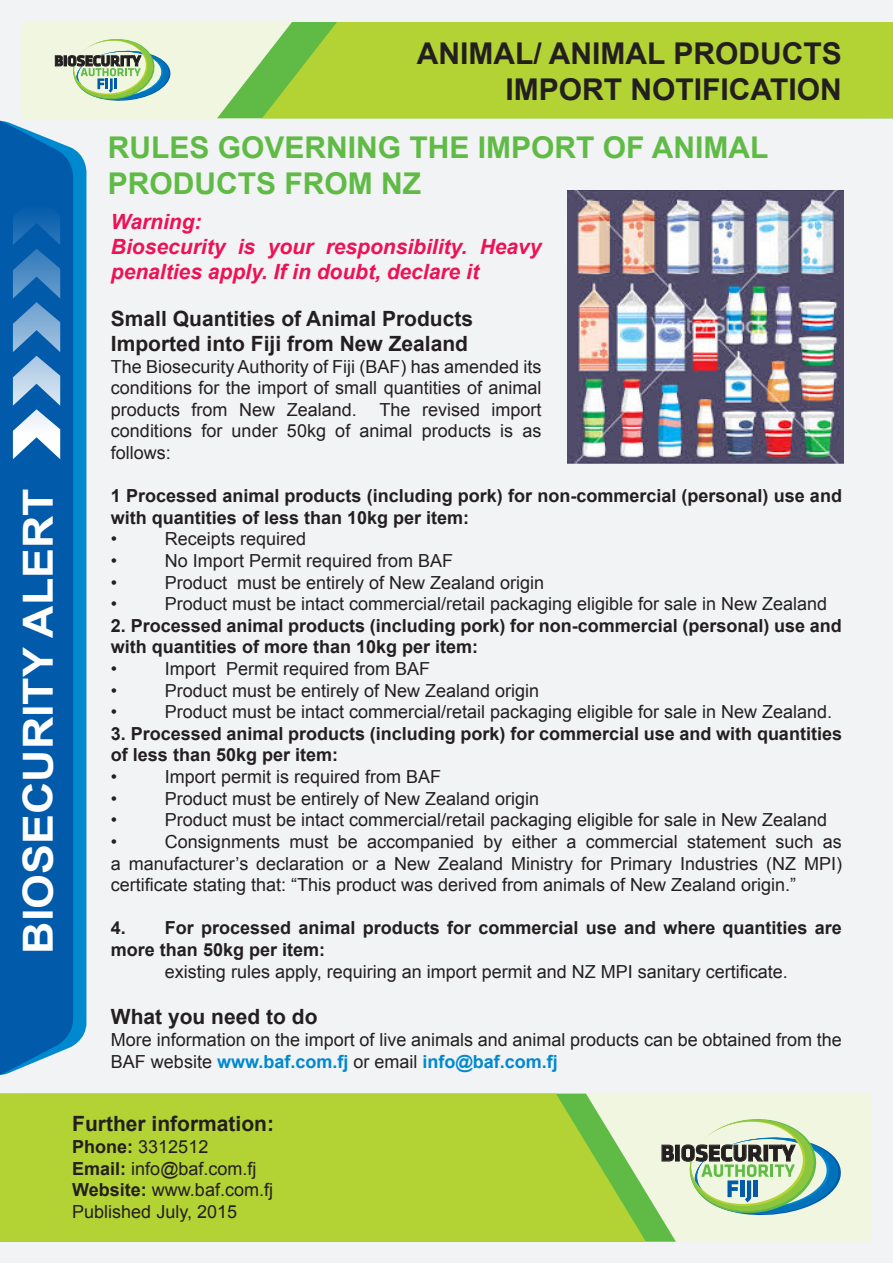
<style>
.page{position:relative;width:893px;height:1263px;background:#f2f3f4}
.page>*{position:absolute;margin:0;border:0;box-sizing:border-box;transform-origin:0 0}
.t1{font:700 41.55px "Arial";color:#fff;scale:1.08 1}
.t2{font:700 30px/36px "Arial";color:#60bb46}
.t3{font:700 30px "Arial";color:#231f20}
.t4{font:700 21px/25.2px "Arial";color:#231f20}
.t5{font:italic 700 21px/25.2px "Arial";color:#ed1255}
.t6{font:18px/21.6px "Arial";color:#231f20;text-align:justify}
.t7{font:700 18px/21.6px "Arial";color:#231f20}
.s1{font-weight:700;color:#0089cf}
.s2{font-weight:700}
</style>
<div class="page">
<div style="left:22px;top:22px;width:849px;height:96px;background:#f0f6df"></div>
<svg style="left:217px;top:60px;width:45px;height:58px"></svg>
<div style="left:262px;top:22px;width:631px;height:96px;background:#b3d234"></div>
<div style="left:22px;top:1093px;width:849px;height:149px;background:#f0f6df"></div>
<svg style="left:646px;top:1144px;width:30px;height:98px"></svg>
<svg style="left:0;top:1093px;width:646px;height:149px;background:#b1d23a"></svg>
<svg style="left:55px;top:39px;width:116px;height:62px"></svg>
<svg style="left:662px;top:1145px;width:11px;height:16px"></svg>
<div style="left:675px;top:1145px;width:4px;height:16px;border:1px solid #231f20"></div>
<svg style="left:681px;top:1119px;width:160px;height:97px"></svg>
<hr style="left:754px;top:1180px;width:4px;height:17px;background:#015aaa">
<div style="left:73px;top:118px;width:13px;height:928px;background:#0089cf"></div>
<div style="left:0;top:118px;width:73px;height:957px;background:#015aaa"></div>
<svg style="left:13px;top:195px;width:47px;height:264px;background:#4988c2"></svg>
<img style="left:567px;top:190px;width:276px;height:273px">
<p class="t1" style="left:11px;top:953px;width:432px;rotate:-90deg">BIOSECURITY ALERT</p>
<p class="t3" style="left:417px;top:34px;width:426px">ANIMAL/ ANIMAL PRODUCTS</p>
<p class="t3" style="left:506px;top:70px;width:338px">IMPORT NOTIFICATION</p>
<p class="t2" style="left:108px;top:131px;width:662px">RULES GOVERNING THE IMPORT OF ANIMAL<br>PRODUCTS FROM NZ</p>
<p class="t5" style="left:111px;top:209px;width:92px">Warning:</p>
<p class="t5" style="left:111px;top:234px;width:432px">Biosecurity is your responsibility. Heavy penalties apply. If in doubt, declare it</p>
<p class="t4" style="left:111px;top:306px;width:364px">Small Quantities of Animal Products<br>Imported into Fiji from New Zealand</p>
<p class="t6" style="left:111px;top:356px;width:432px">The Biosecurity Authority of Fiji (BAF) has amended its conditions for the import of small quantities of animal products from New Zealand.</p>
<p class="t6" style="left:111px;top:399px;width:432px;text-indent:269px">The revised import conditions for under 50kg of animal products is as follows:</p>
<p class="t7" style="left:111px;top:486px;width:732px">1 Processed animal products (including pork) for non-commercial (personal) use and with quantities of less than 10kg per item:</p>
<p class="t6" style="left:111px;top:528px;width:8px">•</p>
<p class="t6" style="left:165px;top:528px;width:143px">Receipts required</p>
<p class="t6" style="left:111px;top:550px;width:8px">•</p>
<p class="t6" style="left:165px;top:550px;width:290px">No Import Permit required from BAF</p>
<p class="t6" style="left:111px;top:572px;width:8px">•</p>
<p class="t6" style="left:165px;top:572px;width:381px">Product must be entirely of New Zealand origin</p>
<p class="t6" style="left:111px;top:593px;width:8px">•</p>
<p class="t6" style="left:165px;top:593px;width:664px">Product must be intact commercial/retail packaging eligible for sale in New Zealand</p>
<p class="t7" style="left:111px;top:615px;width:732px">2. Processed animal products (including pork) for non-commercial (personal) use and with quantities of more than 10kg per item:</p>
<p class="t6" style="left:111px;top:658px;width:8px">•</p>
<p class="t6" style="left:165px;top:658px;width:267px">Import Permit required from BAF</p>
<p class="t6" style="left:111px;top:680px;width:8px">•</p>
<p class="t6" style="left:165px;top:680px;width:376px">Product must be entirely of New Zealand origin</p>
<p class="t6" style="left:111px;top:701px;width:8px">•</p>
<p class="t6" style="left:165px;top:701px;width:669px">Product must be intact commercial/retail packaging eligible for sale in New Zealand.</p>
<p class="t7" style="left:111px;top:723px;width:732px">3. Processed animal products (including pork) for commercial use and with quantities of less than 50kg per item:</p>
<p class="t6" style="left:111px;top:766px;width:8px">•</p>
<p class="t6" style="left:165px;top:766px;width:278px">Import permit is required from BAF</p>
<p class="t6" style="left:111px;top:788px;width:8px">•</p>
<p class="t6" style="left:165px;top:788px;width:376px">Product must be entirely of New Zealand origin</p>
<p class="t6" style="left:111px;top:809px;width:8px">•</p>
<p class="t6" style="left:165px;top:809px;width:664px">Product must be intact commercial/retail packaging eligible for sale in New Zealand</p>
<p class="t6" style="left:111px;top:831px;width:8px">•</p>
<p class="t6" style="left:111px;top:831px;width:732px;text-indent:54px">Consignments must be accompanied by either a commercial statement such as a manufacturer’s declaration or a New Zealand Ministry for Primary Industries (NZ MPI) certificate stating that: “This product was derived from animals of New Zealand origin.”</p>
<p class="t7" style="left:111px;top:918px;width:732px">4. For processed animal products for commercial use and where quantities are more than 50kg per item:</p>
<p class="t6" style="left:165px;top:960px;width:624px">existing rules apply, requiring an import permit and NZ MPI sanitary certificate.</p>
<p class="t4" style="left:111px;top:1005px;width:208px">What you need to do</p>
<p class="t6" style="left:111px;top:1029px;width:732px">More information on the import of live animals and animal products can be obtained from the<br>BAF website <span class="s1">www.baf.com.fj</span> or email <span class="s1">info@baf.com.fj</span></p>
<p class="t4" style="left:72px;top:1112px;width:203px">Further information:</p>
<p class="t6" style="left:72px;top:1136px;width:138px"><span class="s2">Phone:</span> 3312512</p>
<p class="t6" style="left:72px;top:1158px;width:186px"><span class="s2">Email:</span> info@baf.com.fj</p>
<p class="t6" style="left:72px;top:1179px;width:202px"><span class="s2">Website:</span> www.baf.com.fj</p>
<p class="t6" style="left:72px;top:1201px;width:166px">Published July, 2015</p>
</div>
